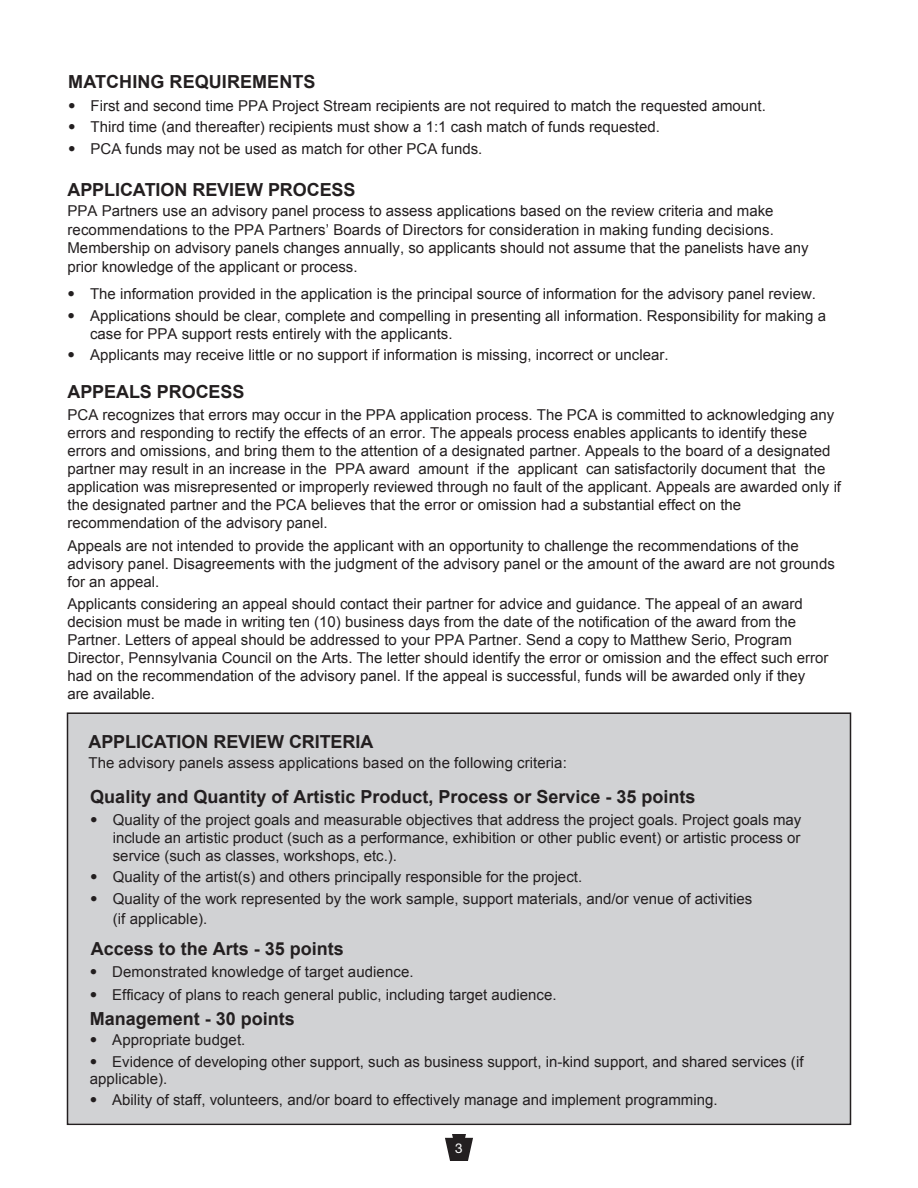
<style>
.page{position:relative;width:918px;height:1188px;background:#fff}
.page>*{position:absolute;margin:0;border:0;box-sizing:border-box;transform-origin:0 0}
.t1{font:700 18px "Arial";color:#231f20}
.t2{font:15px/18px "Arial";color:#231f20}
.t3{font:13.5px "Helvetica Neue";color:#fff}
.s1{font-family:"Helvetica Neue"}
</style>
<div class="page">
<svg style="left:445px;top:1134px;width:28px;height:27px"></svg>
<div style="left:68px;top:713px;width:782px;height:410px;background:#d1d2d4"></div>
<div style="left:67px;top:712px;width:784px;height:413px;border:2px solid #231f20"></div>
<p class="t1" style="left:68px;top:70px;width:249px">MATCHING REQUIREMENTS</p>
<p class="t2" style="left:68px;top:97px;width:699px"><span class="s1">•</span> First and second time PPA Project Stream recipients are not required to match the requested amount.</p>
<p class="t2" style="left:68px;top:118px;width:593px"><span class="s1">•</span> Third time (and thereafter) recipients must show a 1:1 cash match of funds requested.</p>
<p class="t2" style="left:68px;top:140px;width:416px"><span class="s1">•</span> PCA funds may not be used as match for other PCA funds.</p>
<p class="t1" style="left:68px;top:178px;width:290px">APPLICATION REVIEW PROCESS</p>
<p class="t2" style="left:68px;top:202px;width:743px;line-height:18.6px">PPA Partners use an advisory panel process to assess applications based on the review criteria and make recommendations to the PPA Partners’ Boards of Directors for consideration in making funding decisions.<br>Membership on advisory panels changes annually, so applicants should not assume that the panelists have any prior knowledge of the applicant or process.</p>
<p class="t2" style="left:68px;top:285px;width:750px"><span class="s1">•</span> The information provided in the application is the principal source of information for the advisory panel review.</p>
<p class="t2" style="left:90px;top:307px;width:738px;text-indent:-22px"><span class="s1">•</span> Applications should be clear, complete and compelling in presenting all information. Responsibility for making a case for PPA support rests entirely with the applicants.</p>
<p class="t2" style="left:68px;top:346px;width:603px"><span class="s1">•</span> Applicants may receive little or no support if information is missing, incorrect or unclear.</p>
<p class="t1" style="left:68px;top:379px;width:178px">APPEALS PROCESS</p>
<p class="t2" style="left:68px;top:406px;width:775px">PCA recognizes that errors may occur in the PPA application process. The PCA is committed to acknowledging any errors and responding to rectify the effects of an error. The appeals process enables applicants to identify these errors and omissions, and bring them to the attention of a designated partner. Appeals to the board of a designated partner may result in an increase in the PPA award amount if the applicant can satisfactorily document that the application was misrepresented or improperly reviewed through no fault of the applicant. Appeals are awarded only if the designated partner and the PCA believes that the error or omission had a substantial effect on the recommendation of the advisory panel.</p>
<p class="t2" style="left:67px;top:536px;width:769px">Appeals are not intended to provide the applicant with an opportunity to challenge the recommendations of the advisory panel. Disagreements with the judgment of the advisory panel or the amount of the award are not grounds for an appeal.</p>
<p class="t2" style="left:67px;top:595px;width:763px">Applicants considering an appeal should contact their partner for advice and guidance. The appeal of an award decision must be made in writing ten (10) business days from the date of the notification of the award from the Partner. Letters of appeal should be addressed to your PPA Partner. Send a copy to Matthew Serio, Program Director, Pennsylvania Council on the Arts. The letter should identify the error or omission and the effect such error had on the recommendation of the advisory panel. If the appeal is successful, funds will be awarded only if they are available.</p>
<p class="t1" style="left:88px;top:730px;width:286px">APPLICATION REVIEW CRITERIA</p>
<p class="t2" style="left:88px;top:754px;width:480px">The advisory panels assess applications based on the following criteria:</p>
<p class="t1" style="left:90px;top:785px;width:607px">Quality and Quantity of Artistic Product, Process or Service - 35 points</p>
<p class="t2" style="left:113px;top:811px;width:690px;text-align:justify;text-indent:-23px"><span class="s1">•</span> Quality of the project goals and measurable objectives that address the project goals. Project goals may include an artistic product (such as a performance, exhibition or other public event) or artistic process or service (such as classes, workshops, etc.).</p>
<p class="t2" style="left:90px;top:868px;width:493px"><span class="s1">•</span> Quality of the artist(s) and others principally responsible for the project.</p>
<p class="t2" style="left:113px;top:889px;width:641px;line-height:19.8px;text-indent:-22px"><span class="s1">•</span> Quality of the work represented by the work sample, support materials, and/or venue of activities (if applicable).</p>
<p class="t1" style="left:91px;top:936px;width:255px">Access to the Arts - 35 points</p>
<p class="t2" style="left:90px;top:963px;width:325px"><span class="s1">•</span> Demonstrated knowledge of target audience.</p>
<p class="t2" style="left:90px;top:986px;width:468px"><span class="s1">•</span> Efficacy of plans to reach general public, including target audience.</p>
<p class="t1" style="left:90px;top:1007px;width:207px">Management - 30 points</p>
<p class="t2" style="left:90px;top:1031px;width:157px"><span class="s1">•</span> Appropriate budget.</p>
<p class="t2" style="left:90px;top:1053px;width:715px;line-height:17.1px"><span class="s1">•</span> Evidence of developing other support, such as business support, in-kind support, and shared services (if applicable).</p>
<p class="t2" style="left:90px;top:1091px;width:629px"><span class="s1">•</span> Ability of staff, volunteers, and/or board to effectively manage and implement programming.</p>
<p class="t3" style="left:455px;top:1140px;width:9px">3</p>
</div>
